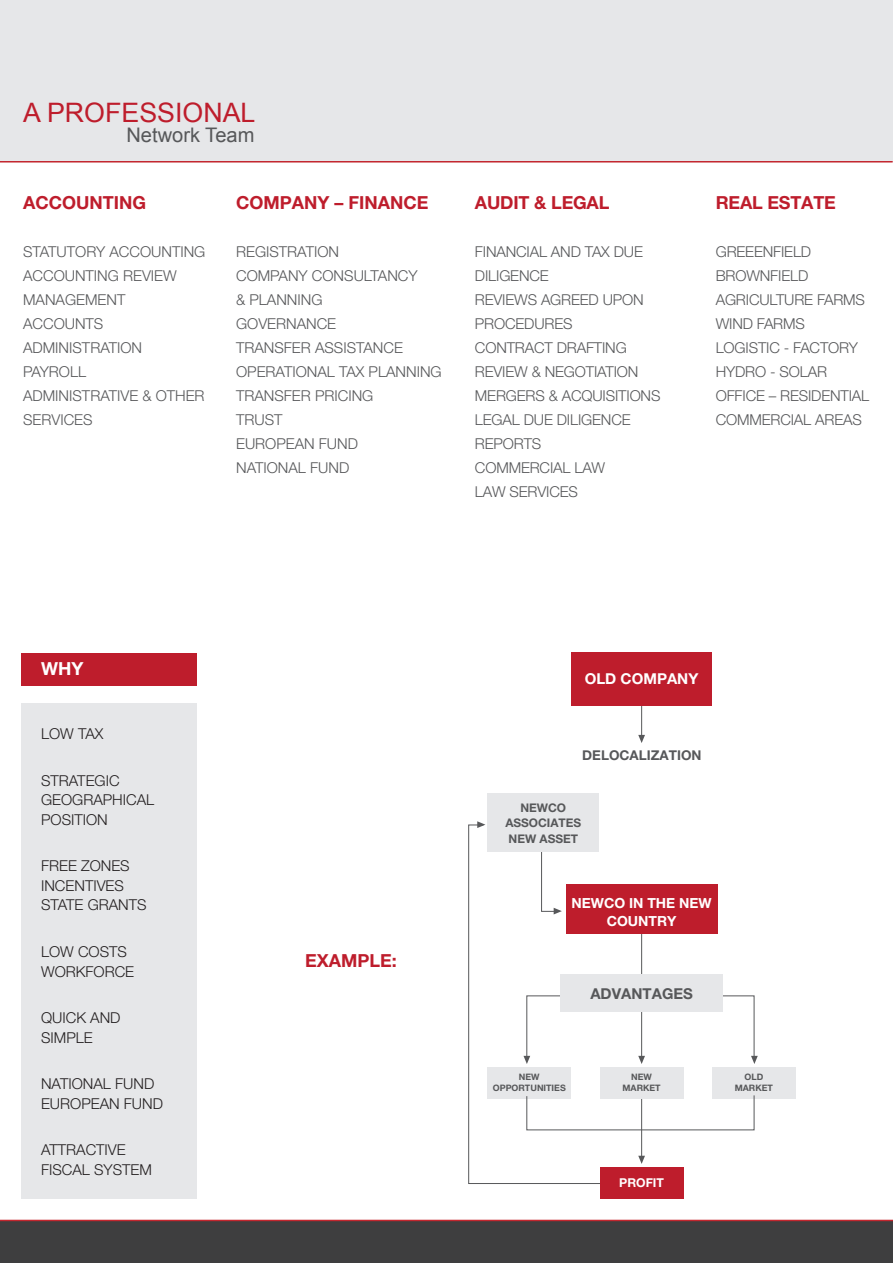
<style>
.page{position:relative;width:893px;height:1263px;background:#fff}
.page>*{position:absolute;margin:0;border:0;box-sizing:border-box;transform-origin:0 0}
.t1{font:26.85px "Arial";color:#be1d2c}
.t2{font:20.1px "Arial";color:#57585a}
.t3{font:700 18px "Helvetica Neue LT Pro";color:#be1d2c}
.t4{font:700 18px "Helvetica Neue LT Pro";color:#fff}
.t5{font:300 15px/24px "Helvetica Neue LT Pro";letter-spacing:-.01em;color:#57585a}
.t6{font:300 15px/19.5px "Helvetica Neue LT Pro";color:#231f20}
.t7{font:700 15px "Helvetica Neue LT Pro";color:#fff}
.t8{font:700 15px "Helvetica Neue LT Pro";color:#57585a}
.t9{font:700 13.95px/18.1px "Helvetica Neue LT Pro";color:#fff;text-align:center}
.t10{font:700 13.5px "Helvetica Neue LT Pro";color:#57585a}
.t11{font:700 12.15px "Helvetica Neue LT Pro";color:#fff}
.t12{font:700 11.85px/15.5px "Helvetica Neue LT Pro";color:#57585a;text-align:center}
.t13{font:700 8.85px/11.6px "Helvetica Neue LT Pro";color:#57585a;text-align:center}
</style>
<div class="page">
<div style="left:0;top:0;width:893px;height:162px;background:#e6e7e9"></div>
<hr style="left:0;top:161px;width:893px;height:1px;background:#c3262e">
<hr style="left:641px;top:927px;width:1px;height:131px;background:#57585a">
<svg style="left:638px;top:735px;width:7px;height:8px"></svg>
<svg style="left:477px;top:821px;width:7px;height:3px"></svg>
<svg style="left:638px;top:995px;width:120px;height:69px"></svg>
<hr style="left:641px;top:1095px;width:1px;height:61px;background:#57585a">
<svg style="left:638px;top:1156px;width:7px;height:8px"></svg>
<hr style="left:641px;top:704px;width:1px;height:32px;background:#57585a">
<div style="left:572px;top:652px;width:140px;height:53px;background:#be1d2c"></div>
<div style="left:566px;top:885px;width:151px;height:49px;background:#be1d2c"></div>
<div style="left:560px;top:974px;width:163px;height:38px;background:#e6e7e9"></div>
<div style="left:488px;top:793px;width:111px;height:59px;background:#e6e7e9"></div>
<div style="left:600px;top:1067px;width:83px;height:31px;background:#e6e7e9"></div>
<div style="left:712px;top:1067px;width:83px;height:31px;background:#e6e7e9"></div>
<svg style="left:468px;top:824px;width:145px;height:360px"></svg>
<div style="left:600px;top:1167px;width:83px;height:32px;background:#be1d2c"></div>
<svg style="left:526px;top:1095px;width:229px;height:36px"></svg>
<div style="left:21px;top:653px;width:176px;height:32px;background:#be1d2c"></div>
<div style="left:21px;top:703px;width:176px;height:496px;background:#e6e7e9"></div>
<div style="left:0;top:1220px;width:893px;height:43px;background:#3e3e3f"></div>
<hr style="left:0;top:1220px;width:893px;height:1px;background:#c3262e">
<p class="t1" style="left:23px;top:95px;width:234px">A PROFESSIONAL</p>
<p class="t2" style="left:126px;top:122px;width:129px">Network Team</p>
<p class="t3" style="left:23px;top:192px;width:124px">ACCOUNTING</p>
<p class="t5" style="left:23px;top:240px;width:184px">STATUTORY ACCOUNTING<br>ACCOUNTING REVIEW<br>MANAGEMENT<br>ACCOUNTS<br>ADMINISTRATION<br>PAYROLL<br>ADMINISTRATIVE &amp; OTHER<br>SERVICES</p>
<p class="t3" style="left:236px;top:192px;width:194px">COMPANY – FINANCE</p>
<p class="t5" style="left:236px;top:240px;width:207px">REGISTRATION<br>COMPANY CONSULTANCY<br>&amp; PLANNING<br>GOVERNANCE<br>TRANSFER ASSISTANCE<br>OPERATIONAL TAX PLANNING<br>TRANSFER PRICING<br>TRUST<br>EUROPEAN FUND<br>NATIONAL FUND</p>
<p class="t3" style="left:475px;top:192px;width:136px">AUDIT &amp; LEGAL</p>
<p class="t5" style="left:475px;top:240px;width:187px">FINANCIAL AND TAX DUE<br>DILIGENCE<br>REVIEWS AGREED UPON<br>PROCEDURES<br>CONTRACT DRAFTING<br>REVIEW &amp; NEGOTIATION<br>MERGERS &amp; ACQUISITIONS<br>LEGAL DUE DILIGENCE<br>REPORTS<br>COMMERCIAL LAW<br>LAW SERVICES</p>
<p class="t3" style="left:716px;top:192px;width:122px">REAL ESTATE</p>
<p class="t5" style="left:716px;top:240px;width:155px">GREEENFIELD<br>BROWNFIELD<br>AGRICULTURE FARMS<br>WIND FARMS<br>LOGISTIC - FACTORY<br>HYDRO - SOLAR<br>OFFICE – RESIDENTIAL<br>COMMERCIAL AREAS</p>
<p class="t4" style="left:41px;top:657px;width:44px">WHY</p>
<p class="t6" style="left:41px;top:724px;width:64px">LOW TAX</p>
<p class="t6" style="left:41px;top:770px;width:115px">STRATEGIC<br>GEOGRAPHICAL<br>POSITION</p>
<p class="t6" style="left:41px;top:856px;width:107px">FREE ZONES<br>INCENTIVES<br>STATE GRANTS</p>
<p class="t6" style="left:41px;top:941px;width:95px">LOW COSTS<br>WORKFORCE</p>
<p class="t6" style="left:41px;top:1007px;width:81px">QUICK AND<br>SIMPLE</p>
<p class="t6" style="left:41px;top:1073px;width:123px">NATIONAL FUND<br>EUROPEAN FUND</p>
<p class="t6" style="left:41px;top:1139px;width:112px">ATTRACTIVE<br>FISCAL SYSTEM</p>
<p class="t3" style="left:305px;top:949px;width:93px">EXAMPLE:</p>
<p class="t7" style="left:585px;top:669px;width:115px">OLD COMPANY</p>
<p class="t10" style="left:582px;top:747px;width:121px">DELOCALIZATION</p>
<p class="t12" style="left:505px;top:799px;width:77px">NEWCO<br>ASSOCIATES<br>NEW ASSET</p>
<p class="t9" style="left:572px;top:893px;width:142px">NEWCO IN THE NEW<br>COUNTRY</p>
<p class="t8" style="left:590px;top:985px;width:104px">ADVANTAGES</p>
<p class="t13" style="left:493px;top:1070px;width:74px">NEW<br>OPPORTUNITIES</p>
<p class="t13" style="left:622px;top:1070px;width:40px">NEW<br>MARKET</p>
<p class="t13" style="left:735px;top:1070px;width:40px">OLD<br>MARKET</p>
<p class="t11" style="left:619px;top:1175px;width:46px">PROFIT</p>
</div>
